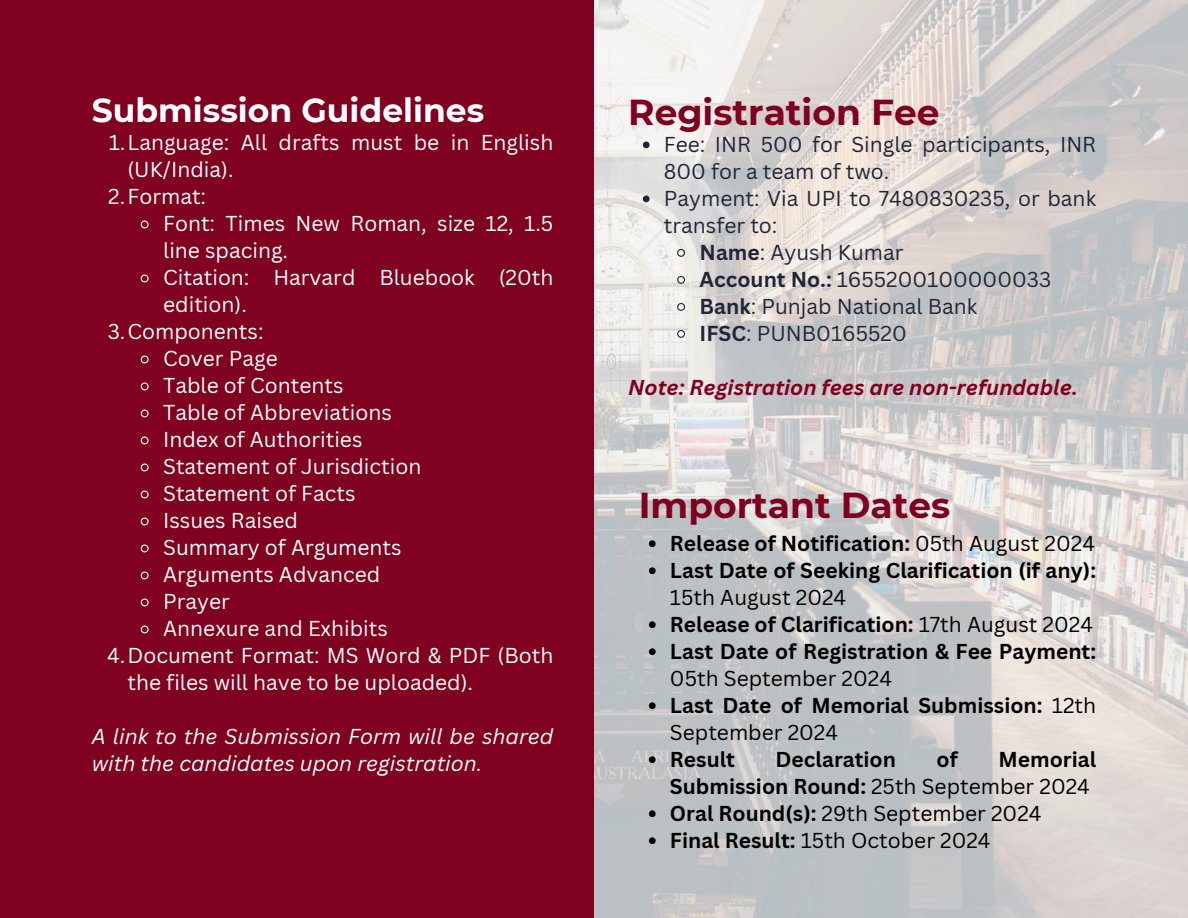
<style>
.page{position:relative;width:1188px;height:918px;background:#fff}
.page>*{position:absolute;margin:0;border:0;box-sizing:border-box;transform-origin:0 0}
.t1{font:700 36px "Montserrat";color:#800020}
.t2{font:700 33px "Montserrat";color:#fff}
.t3{font:21px "Canva Sans";color:#fff}
.t4{font:700 21px/27px "Canva Sans";color:#000}
.t5{font:21px "Canva Sans";color:#222536}
.t6{font:italic 21px/27px "Canva Sans";color:#fff}
.t7{font:21px/27px "Canva Sans";color:#000}
.t8{font:italic 700 21px "Canva Sans";color:#800020}
.s1{font-weight:700}
.s2{font-weight:400}
</style>
<div class="page">
<img style="left:594px;top:0;width:594px;height:918px">
<div style="left:0;top:0;width:594px;height:918px;background:#800020"></div>
<svg style="left:140px;top:220px;width:9px;height:9px"></svg>
<svg style="left:140px;top:274px;width:9px;height:9px"></svg>
<svg style="left:140px;top:355px;width:9px;height:9px"></svg>
<svg style="left:140px;top:382px;width:9px;height:9px"></svg>
<svg style="left:140px;top:409px;width:9px;height:9px"></svg>
<svg style="left:140px;top:436px;width:9px;height:9px"></svg>
<svg style="left:140px;top:463px;width:9px;height:9px"></svg>
<svg style="left:140px;top:490px;width:9px;height:9px"></svg>
<svg style="left:140px;top:517px;width:9px;height:9px"></svg>
<svg style="left:140px;top:544px;width:9px;height:9px"></svg>
<svg style="left:140px;top:571px;width:9px;height:9px"></svg>
<svg style="left:140px;top:598px;width:9px;height:9px"></svg>
<svg style="left:140px;top:625px;width:9px;height:9px"></svg>
<svg style="left:643px;top:142px;width:7px;height:6px"></svg>
<svg style="left:643px;top:196px;width:7px;height:6px"></svg>
<svg style="left:676px;top:248px;width:10px;height:10px"></svg>
<svg style="left:676px;top:275px;width:10px;height:10px"></svg>
<svg style="left:676px;top:302px;width:10px;height:10px"></svg>
<svg style="left:676px;top:329px;width:10px;height:10px"></svg>
<svg style="left:649px;top:540px;width:7px;height:7px"></svg>
<svg style="left:649px;top:567px;width:7px;height:7px"></svg>
<svg style="left:649px;top:621px;width:7px;height:7px"></svg>
<svg style="left:649px;top:648px;width:7px;height:7px"></svg>
<svg style="left:649px;top:702px;width:7px;height:7px"></svg>
<svg style="left:649px;top:756px;width:7px;height:7px"></svg>
<svg style="left:649px;top:810px;width:7px;height:7px"></svg>
<svg style="left:649px;top:837px;width:7px;height:7px"></svg>
<h2 class="t2" style="left:92px;top:90px;width:394px">Submission Guidelines</h2>
<p class="t3" style="left:109px;top:128px;width:446px">1.Language: All drafts must be in English</p>
<p class="t3" style="left:127px;top:155px;width:108px">(UK/India).</p>
<p class="t3" style="left:108px;top:182px;width:99px">2.Format:</p>
<p class="t3" style="left:163px;top:209px;width:392px">Font: Times New Roman, size 12, 1.5</p>
<p class="t3" style="left:163px;top:236px;width:126px">line spacing.</p>
<p class="t3" style="left:163px;top:263px;width:392px">Citation: Harvard Bluebook (20th</p>
<p class="t3" style="left:163px;top:290px;width:85px">edition).</p>
<p class="t3" style="left:108px;top:317px;width:157px">3.Components:</p>
<p class="t3" style="left:163px;top:344px;width:116px">Cover Page</p>
<p class="t3" style="left:163px;top:371px;width:182px">Table of Contents</p>
<p class="t3" style="left:163px;top:398px;width:230px">Table of Abbreviations</p>
<p class="t3" style="left:163px;top:425px;width:201px">Index of Authorities</p>
<p class="t3" style="left:163px;top:452px;width:260px">Statement of Jurisdiction</p>
<p class="t3" style="left:163px;top:479px;width:194px">Statement of Facts</p>
<p class="t3" style="left:163px;top:506px;width:136px">Issues Raised</p>
<p class="t3" style="left:163px;top:533px;width:240px">Summary of Arguments</p>
<p class="t3" style="left:163px;top:560px;width:219px">Arguments Advanced</p>
<p class="t3" style="left:163px;top:587px;width:68px">Prayer</p>
<p class="t3" style="left:163px;top:614px;width:226px">Annexure and Exhibits</p>
<p class="t3" style="left:107px;top:641px;width:448px">4.Document Format: MS Word &amp; PDF (Both</p>
<p class="t3" style="left:127px;top:668px;width:347px">the files will have to be uploaded).</p>
<p class="t6" style="left:92px;top:723px;width:463px">A link to the Submission Form will be shared with the candidates upon registration.</p>
<h1 class="t1" style="left:628px;top:90px;width:313px">Registration Fee</h1>
<p class="t5" style="left:664px;top:129px;width:434px">Fee: INR 500 for Single participants, INR</p>
<p class="t5" style="left:664px;top:156px;width:227px">800 for a team of two.</p>
<p class="t5" style="left:664px;top:183px;width:434px">Payment: Via UPI to 7480830235, or bank</p>
<p class="t5" style="left:664px;top:210px;width:115px">transfer to:</p>
<p class="t5" style="left:700px;top:237px;width:206px"><span class="s1">Name</span>: Ayush Kumar</p>
<p class="t5" style="left:700px;top:264px;width:353px"><span class="s1">Account No.:</span> 1655200100000033</p>
<p class="t5" style="left:700px;top:291px;width:279px"><span class="s1">Bank</span>: Punjab National Bank</p>
<p class="t5" style="left:700px;top:318px;width:209px"><span class="s1">IFSC</span>: PUNB0165520</p>
<p class="t8" style="left:628px;top:372px;width:451px">Note: Registration fees are non-refundable.</p>
<h1 class="t1" style="left:639px;top:484px;width:313px">Important Dates</h1>
<p class="t4" style="left:670px;top:529px;width:428px">Release of Notification: <span class="s2">05th August 2024<br></span>Last Date of Seeking Clarification (if any):</p>
<p class="t4" style="left:670px;top:583px;width:428px"><span class="s2">15th August 2024<br></span>Release of Clarification: <span class="s2">17th August 2024<br></span>Last Date of Registration &amp; Fee Payment:</p>
<p class="t7" style="left:670px;top:664px;width:428px">05th September 2024<br><span class="s1">Last Date of Memorial Submission:</span> 12th<br>September 2024</p>
<p class="t4" style="left:670px;top:745px;width:67px">Result</p>
<p class="t4" style="left:776px;top:745px;width:122px">Declaration</p>
<p class="t4" style="left:937px;top:745px;width:23px">of</p>
<p class="t4" style="left:670px;top:745px;width:428px;text-indent:329px">Memorial<br>Submission Round: <span class="s2">25th September 2024<br></span>Oral Round(s): <span class="s2">29th September 2024<br></span>Final Result: <span class="s2">15th October 2024</span></p>
</div>
